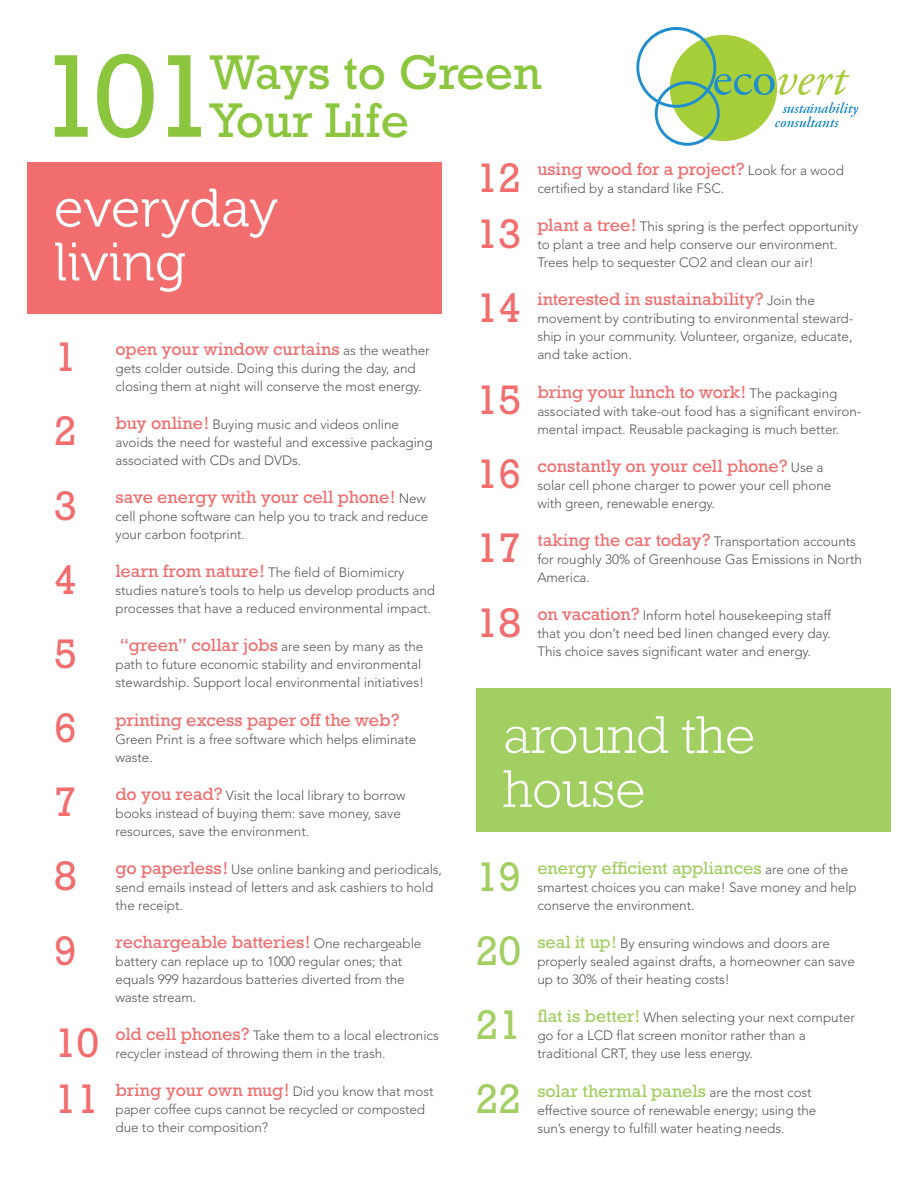
<style>
.page{position:relative;width:918px;height:1188px;background:#fff}
.page>*{position:absolute;margin:0;border:0;box-sizing:border-box;transform-origin:0 0}
.t1{font:120px "Rockwell";color:#8bc63e}
.t2{font:54px/54px "Museo 300";color:#fff}
.t3{font:300 54px/54px "Rockwell";color:#fff}
.t4{font:49.5px "Rockwell";color:#8bc63e}
.t5{font:42px "Rockwell";letter-spacing:-.005em;color:#f16d6e}
.t6{font:42px "Rockwell";letter-spacing:-.005em;color:#a2cf62}
.t7{font:18px "Rockwell";letter-spacing:-.005em;color:#f16d6e}
.t8{font:18px "Rockwell";color:#a2cf62}
.t9{font:300 13.5px/18px "Avenir";letter-spacing:-.005em;color:#57585a}
.s1{font-family:"Avenir";font-weight:300;font-size:13.5px;color:#57585a}
.s2{font-family:"Rockwell";font-weight:400;font-size:18px;color:#f16d6e}
.s3{font-family:"Rockwell";font-weight:400;font-size:18px;color:#a2cf62}
</style>
<div class="page">
<div style="left:27px;top:162px;width:414px;height:151px;background:#f16d6e"></div>
<div style="left:476px;top:688px;width:414px;height:144px;background:#a2cf62"></div>
<svg style="left:636px;top:27px;width:222px;height:119px"></svg>
<h1 class="t1" style="left:38px;top:27px;width:180px">101</h1>
<h3 class="t4" style="left:210px;top:43px;width:333px">Ways to Green</h3>
<h3 class="t4" style="left:210px;top:91px;width:201px">Your Life</h3>
<h2 class="t2" style="left:54px;top:182px;width:226px">everyday living</h2>
<h3 class="t5" style="left:54px;top:333px;width:24px">1</h3>
<h3 class="t7" style="left:116px;top:338px;width:316px">open your window curtains <span class="s1">as the weather</span></h3>
<p class="t9" style="left:116px;top:359px;width:308px">gets colder outside. Doing this during the day, and closing them at night will conserve the most energy.</p>
<h3 class="t5" style="left:54px;top:407px;width:24px">2</h3>
<p class="t9" style="left:115px;top:415px;width:319px"><span class="s2">buy online!</span> Buying music and videos online avoids the need for wasteful and excessive packaging associated with CDs and DVDs.</p>
<h3 class="t5" style="left:54px;top:481px;width:24px">3</h3>
<h3 class="t7" style="left:116px;top:487px;width:312px">save energy with your cell phone! <span class="s1">New</span></h3>
<p class="t9" style="left:116px;top:507px;width:314px">cell phone software can help you to track and reduce your carbon footprint.</p>
<h3 class="t5" style="left:54px;top:555px;width:24px">4</h3>
<p class="t9" style="left:116px;top:564px;width:321px"><span class="s2">learn from nature!</span> The field of Biomimicry studies nature’s tools to help us develop products and processes that have a reduced environmental impact.</p>
<h3 class="t5" style="left:54px;top:629px;width:24px">5</h3>
<p class="t9" style="left:116px;top:638px;width:310px;text-align:center"><span class="s2">“green” collar jobs</span> are seen by many as the path to future economic stability and environmental stewardship. Support local environmental initiatives!</p>
<h3 class="t5" style="left:54px;top:704px;width:24px">6</h3>
<h3 class="t7" style="left:116px;top:709px;width:286px">printing excess paper off the web?</h3>
<p class="t9" style="left:115px;top:730px;width:302px">Green Print is a free software which helps eliminate waste.</p>
<h3 class="t5" style="left:54px;top:778px;width:24px">7</h3>
<p class="t9" style="left:115px;top:786px;width:292px"><span class="s2">do you read?</span> Visit the local library to borrow books instead of buying them: save money, save resources, save the environment.</p>
<h3 class="t5" style="left:54px;top:852px;width:24px">8</h3>
<p class="t9" style="left:116px;top:860px;width:328px"><span class="s2">go paperless!</span> Use online banking and periodicals, send emails instead of letters and ask cashiers to hold the receipt.</p>
<h3 class="t5" style="left:54px;top:926px;width:24px">9</h3>
<h3 class="t7" style="left:116px;top:932px;width:307px">rechargeable batteries! <span class="s1">One rechargeable</span></h3>
<p class="t9" style="left:115px;top:952px;width:291px">battery can replace up to 1000 regular ones; that equals 999 hazardous batteries diverted from the waste stream.</p>
<h3 class="t5" style="left:54px;top:1018px;width:47px">10</h3>
<p class="t9" style="left:115px;top:1027px;width:325px"><span class="s2">old cell phones?</span> Take them to a local electronics recycler instead of throwing them in the trash.</p>
<h3 class="t5" style="left:54px;top:1074px;width:47px">11</h3>
<p class="t9" style="left:115px;top:1083px;width:320px"><span class="s2">bring your own mug!</span> Did you know that most paper coffee cups cannot be recycled or composted due to their composition?</p>
<h3 class="t5" style="left:476px;top:153px;width:47px">12</h3>
<h3 class="t7" style="left:537px;top:159px;width:308px">using wood for a project? <span class="s1">Look for a wood</span></h3>
<p class="t9" style="left:537px;top:180px;width:188px">certified by a standard like FSC.</p>
<h3 class="t5" style="left:476px;top:209px;width:47px">13</h3>
<p class="t9" style="left:537px;top:218px;width:322px"><span class="s2">plant a tree!</span> This spring is the perfect opportunity to plant a tree and help conserve our environment.<br>Trees help to sequester CO2 and clean our air!</p>
<h3 class="t5" style="left:476px;top:283px;width:47px">14</h3>
<h3 class="t7" style="left:537px;top:289px;width:279px">interested in sustainability? <span class="s1">Join the</span></h3>
<p class="t9" style="left:537px;top:310px;width:317px;text-align:justify">movement by contributing to environmental steward&shy;ship in your community. Volunteer, organize, educate, and take action.</p>
<h3 class="t5" style="left:476px;top:376px;width:47px">15</h3>
<h3 class="t7" style="left:537px;top:381px;width:302px">bring your lunch to work! <span class="s1">The packaging</span></h3>
<p class="t9" style="left:537px;top:402px;width:326px">associated with take-out food has a significant environ&shy;mental impact. Reusable packaging is much better.</p>
<h3 class="t5" style="left:476px;top:450px;width:47px">16</h3>
<h3 class="t7" style="left:537px;top:455px;width:288px">constantly on your cell phone? <span class="s1">Use a</span></h3>
<p class="t9" style="left:537px;top:476px;width:295px">solar cell phone charger to power your cell phone with green, renewable energy.</p>
<h3 class="t5" style="left:476px;top:524px;width:47px">17</h3>
<p class="t9" style="left:537px;top:532px;width:326px"><span class="s2">taking the car today?</span> Transportation accounts for roughly 30% of Greenhouse Gas Emissions in North<br>America.</p>
<h3 class="t5" style="left:476px;top:598px;width:47px">18</h3>
<p class="t9" style="left:537px;top:606px;width:295px;text-align:justify"><span class="s2">on vacation?</span> Inform hotel housekeeping staff that you don’t need bed linen changed every day.<br>This choice saves significant water and energy.</p>
<h2 class="t3" style="left:503px;top:707px;width:254px">around the house</h2>
<h3 class="t6" style="left:476px;top:852px;width:47px">19</h3>
<h3 class="t8" style="left:537px;top:858px;width:312px">energy efficient appliances <span class="s1">are one of the</span></h3>
<p class="t9" style="left:537px;top:879px;width:321px">smartest choices you can make! Save money and help conserve the environment.</p>
<h3 class="t6" style="left:476px;top:926px;width:47px">20</h3>
<p class="t9" style="left:537px;top:935px;width:319px"><span class="s3">seal it up!</span> By ensuring windows and doors are properly sealed against drafts, a homeowner can save up to 30% of their heating costs!</p>
<h3 class="t6" style="left:476px;top:1000px;width:47px">21</h3>
<p class="t9" style="left:537px;top:1009px;width:319px"><span class="s3">flat is better!</span> When selecting your next computer go for a LCD flat screen monitor rather than a traditional CRT, they use less energy.</p>
<h3 class="t6" style="left:476px;top:1075px;width:47px">22</h3>
<h3 class="t8" style="left:537px;top:1080px;width:276px">solar thermal panels <span class="s1">are the most cost</span></h3>
<p class="t9" style="left:537px;top:1101px;width:281px">effective source of renewable energy; using the sun’s energy to fulfill water heating needs.</p>
</div>
